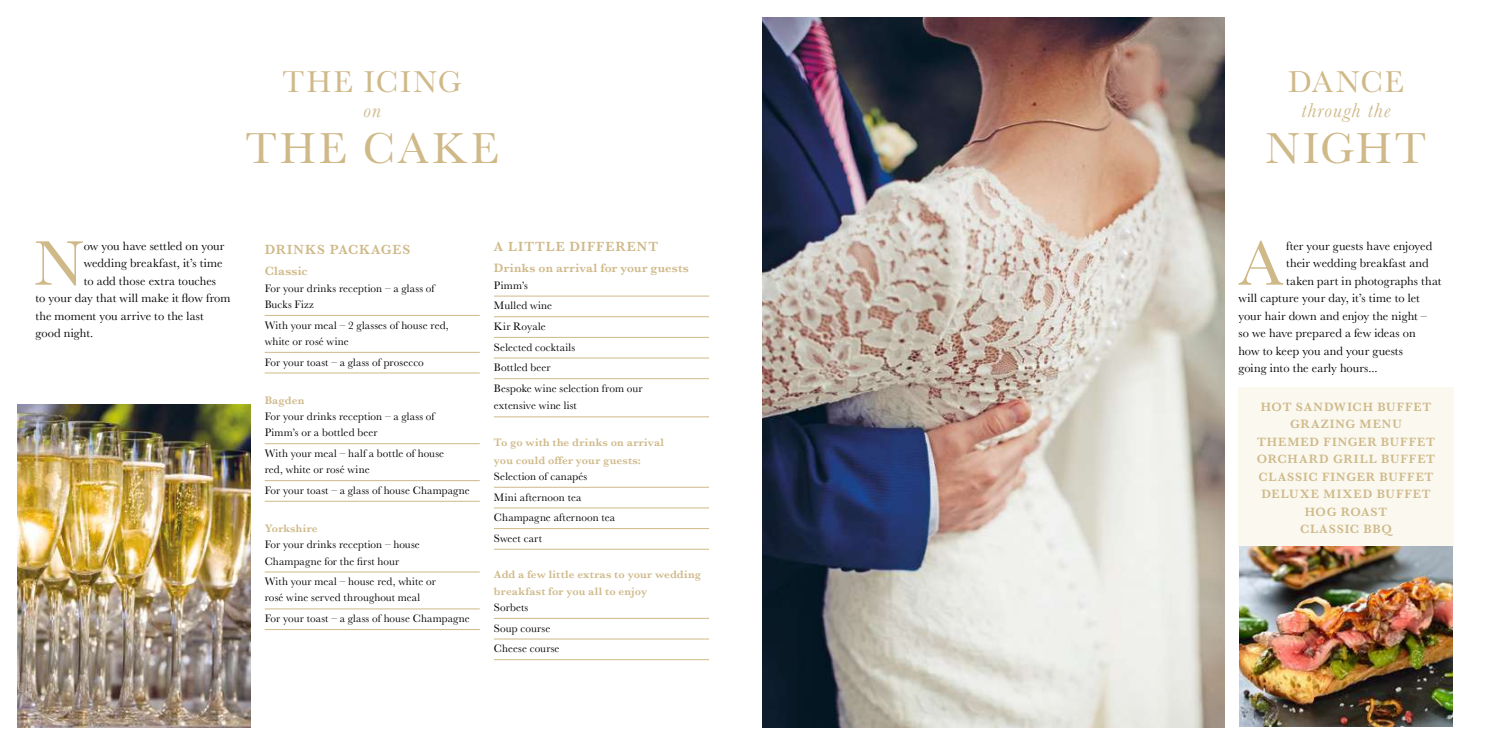
<style>
.page{position:relative;width:1489px;height:745px;background:#fff}
.page>*{position:absolute;margin:0;border:0;box-sizing:border-box;transform-origin:0 0}
.t1{font:65.38px "Baskerville";color:#cfb989}
.t2{font:45px "Baskerville";letter-spacing:.065em;color:#cfb989}
.t3{font:31.25px "Baskerville";letter-spacing:.05em;color:#cfb989}
.t4{font:italic 20.88px "Baskerville";letter-spacing:.055em;color:#cfb989}
.t5{font:600 13.75px "Baskerville";letter-spacing:.075em;color:#cfb989}
.t6{font:12.5px "Baskerville";letter-spacing:.005em;color:#000}
.t7{font:600 12.5px/17.5px "Baskerville";letter-spacing:.06em;color:#cfb989;text-align:center}
.t8{font:600 12.5px "Baskerville";letter-spacing:.02em;color:#cfb989}
.t9{font:600 12.5px "Baskerville";letter-spacing:.015em;color:#cfb989}
.t10{font:11.25px/20.6px "Baskerville";letter-spacing:.01em;color:#000}
.t11{font:600 11.25px/17.5px "Baskerville";letter-spacing:.02em;color:#cfb989}
</style>
<div class="page">
<hr style="left:265px;top:315px;width:215px;height:1px;background:#cfb989">
<hr style="left:265px;top:352px;width:215px;height:1px;background:#cfb989">
<hr style="left:265px;top:372px;width:215px;height:1px;background:#cfb989">
<hr style="left:265px;top:443px;width:215px;height:1px;background:#cfb989">
<hr style="left:265px;top:480px;width:215px;height:1px;background:#cfb989">
<hr style="left:265px;top:500px;width:215px;height:1px;background:#cfb989">
<hr style="left:265px;top:571px;width:215px;height:1px;background:#cfb989">
<hr style="left:265px;top:608px;width:215px;height:1px;background:#cfb989">
<hr style="left:265px;top:628px;width:215px;height:1px;background:#cfb989">
<hr style="left:494px;top:295px;width:215px;height:1px;background:#cfb989">
<hr style="left:494px;top:316px;width:215px;height:1px;background:#cfb989">
<hr style="left:494px;top:337px;width:215px;height:1px;background:#cfb989">
<hr style="left:494px;top:357px;width:215px;height:1px;background:#cfb989">
<hr style="left:494px;top:378px;width:215px;height:1px;background:#cfb989">
<hr style="left:494px;top:416px;width:215px;height:1px;background:#cfb989">
<hr style="left:494px;top:486px;width:215px;height:1px;background:#cfb989">
<hr style="left:494px;top:507px;width:215px;height:1px;background:#cfb989">
<hr style="left:494px;top:528px;width:215px;height:1px;background:#cfb989">
<hr style="left:494px;top:548px;width:215px;height:1px;background:#cfb989">
<hr style="left:494px;top:617px;width:215px;height:1px;background:#cfb989">
<hr style="left:494px;top:638px;width:215px;height:1px;background:#cfb989">
<hr style="left:494px;top:659px;width:215px;height:1px;background:#cfb989">
<img style="left:762px;top:18px;width:462px;height:708px">
<img style="left:18px;top:404px;width:232px;height:322px">
<div style="left:1238px;top:386px;width:215px;height:160px;background:#faf8ef"></div>
<img style="left:1238px;top:546px;width:214px;height:180px">
<h3 class="t3" style="left:282px;top:62px;width:181px">THE ICING</h3>
<h3 class="t4" style="left:363px;top:96px;width:19px">on</h3>
<h2 class="t2" style="left:245px;top:120px;width:255px">THE CAKE</h2>
<h1 class="t1" style="left:34px;top:222px;width:51px">N</h1>
<p class="t6" style="left:84px;top:237px;width:142px">ow you have settled on your</p>
<p class="t6" style="left:84px;top:255px;width:140px">wedding breakfast, it’s time</p>
<p class="t6" style="left:84px;top:272px;width:134px">to add those extra touches</p>
<p class="t6" style="left:35px;top:290px;width:196px">to your day that will make it flow from</p>
<p class="t6" style="left:35px;top:307px;width:170px">the moment you arrive to the last</p>
<p class="t6" style="left:35px;top:325px;width:59px">good night.</p>
<p class="t5" style="left:265px;top:239px;width:147px">DRINKS PACKAGES</p>
<p class="t9" style="left:265px;top:262px;width:45px">Classic</p>
<p class="t10" style="left:265px;top:280px;width:171px;line-height:16.2px">For your drinks reception – a glass of<br>Bucks Fizz</p>
<p class="t10" style="left:265px;top:317px;width:185px;line-height:16.2px">With your meal – 2 glasses of house red, white or rosé wine</p>
<p class="t10" style="left:265px;top:351px;width:161px">For your toast – a glass of prosecco</p>
<p class="t11" style="left:265px;top:391px;width:41px">Bagden</p>
<p class="t10" style="left:265px;top:408px;width:171px;line-height:16.2px">For your drinks reception – a glass of<br>Pimm’s or a bottled beer</p>
<p class="t10" style="left:265px;top:445px;width:181px;line-height:16.2px">With your meal – half a bottle of house red, white or rosé wine</p>
<p class="t10" style="left:265px;top:479px;width:206px">For your toast – a glass of house Champagne</p>
<p class="t11" style="left:265px;top:519px;width:54px">Yorkshire</p>
<p class="t10" style="left:265px;top:536px;width:157px;line-height:16.2px">For your drinks reception – house<br>Champagne for the first hour</p>
<p class="t10" style="left:265px;top:573px;width:173px;line-height:16.2px">With your meal – house red, white or rosé wine served throughout meal</p>
<p class="t10" style="left:265px;top:608px;width:206px">For your toast – a glass of house Champagne</p>
<p class="t5" style="left:494px;top:236px;width:166px">A LITTLE DIFFERENT</p>
<p class="t8" style="left:494px;top:259px;width:196px">Drinks on arrival for your guests</p>
<p class="t10" style="left:494px;top:275px;width:150px">Pimm’s<br>Mulled wine<br>Kir Royale<br>Selected cocktails<br>Bottled beer<br>Bespoke wine selection from our</p>
<p class="t10" style="left:494px;top:395px;width:84px">extensive wine list</p>
<p class="t11" style="left:494px;top:433px;width:172px">To go with the drinks on arrival you could offer your guests:</p>
<p class="t10" style="left:494px;top:465px;width:123px">Selection of canapés<br>Mini afternoon tea<br>Champagne afternoon tea<br>Sweet cart</p>
<p class="t11" style="left:494px;top:566px;width:208px;line-height:16.2px">Add a few little extras to your wedding breakfast for you all to enjoy</p>
<p class="t10" style="left:494px;top:596px;width:67px">Sorbets<br>Soup course<br>Cheese course</p>
<h3 class="t3" style="left:1287px;top:62px;width:117px">DANCE</h3>
<h3 class="t4" style="left:1301px;top:96px;width:90px">through the</h3>
<h2 class="t2" style="left:1265px;top:120px;width:162px">NIGHT</h2>
<h1 class="t1" style="left:1238px;top:222px;width:46px">A</h1>
<p class="t6" style="left:1285px;top:237px;width:148px">fter your guests have enjoyed</p>
<p class="t6" style="left:1285px;top:255px;width:144px">their wedding breakfast and</p>
<p class="t6" style="left:1285px;top:272px;width:157px">taken part in photographs that</p>
<p class="t6" style="left:1238px;top:290px;width:183px">will capture your day, it’s time to let</p>
<p class="t6" style="left:1238px;top:307px;width:190px">your hair down and enjoy the night –</p>
<p class="t6" style="left:1238px;top:325px;width:179px">so we have prepared a few ideas on</p>
<p class="t6" style="left:1238px;top:342px;width:166px">how to keep you and your guests</p>
<p class="t6" style="left:1238px;top:360px;width:141px">going into the early hours...</p>
<p class="t7" style="left:1256px;top:397px;width:180px">HOT SANDWICH BUFFET<br>GRAZING MENU<br>THEMED FINGER BUFFET<br>ORCHARD GRILL BUFFET<br>CLASSIC FINGER BUFFET<br>DELUXE MIXED BUFFET<br>HOG ROAST<br>CLASSIC BBQ</p>
</div>
